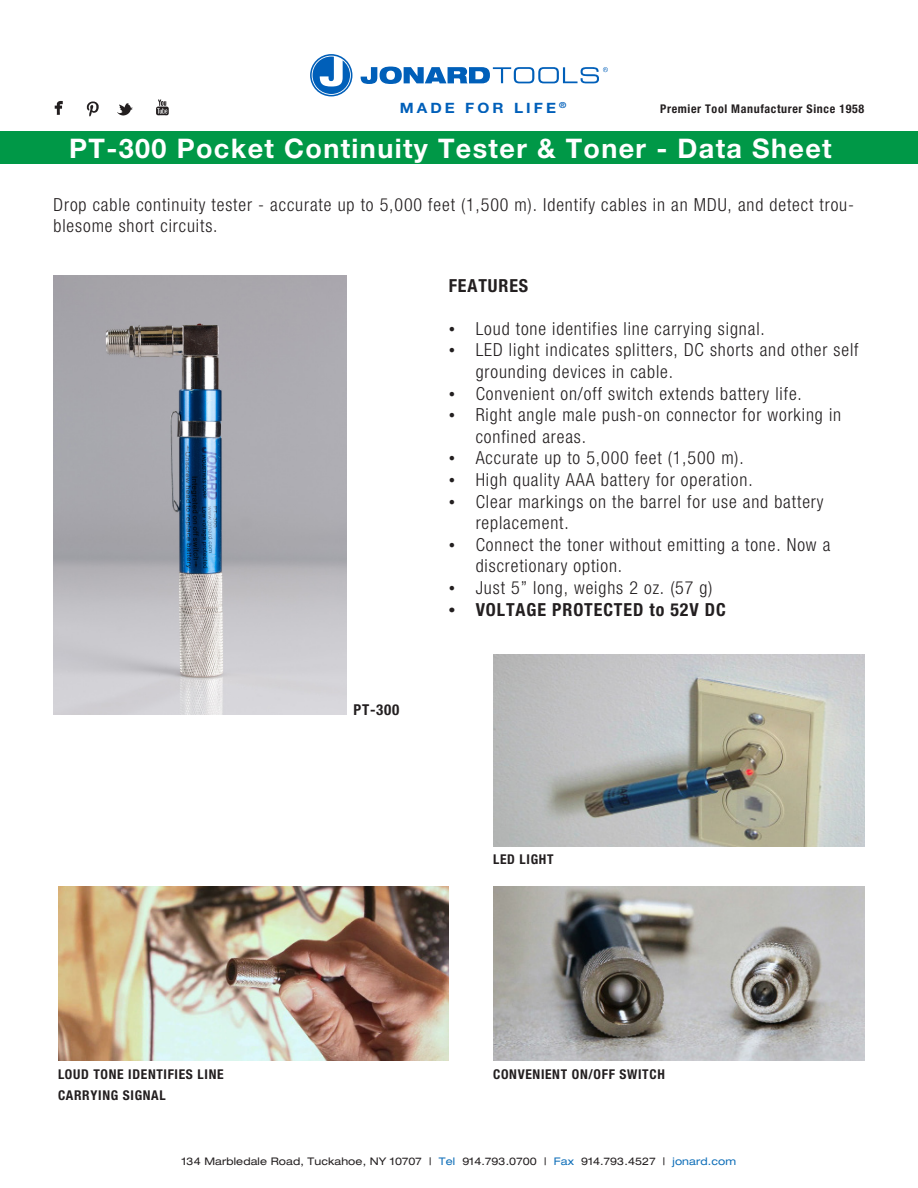
<style>
.page{position:relative;width:918px;height:1188px;background:#fff}
.page>*{position:absolute;margin:0;border:0;box-sizing:border-box;transform-origin:0 0}
.t1{font:700 27px "Helvetica Neue";letter-spacing:.05em;color:#fff}
.t2{font:300 condensed 18px/21.6px "Helvetica Neue";letter-spacing:.05em;color:#231f20}
.t3{font:700 condensed 18px "Helvetica Neue";letter-spacing:.05em;color:#231f20}
.t4{font:700 condensed 15px "Helvetica Neue";color:#231f20}
.t5{font:700 14.25px "Helvetica Neue";letter-spacing:.2em;color:#005fb9;scale:1.08 1}
.t6{font:700 condensed 13.5px/21px "Helvetica Neue";letter-spacing:.05em;color:#231f20}
.t7{font:700 condensed 12px "Helvetica Neue";letter-spacing:.05em;color:#231f20}
.t8{font:expanded 10.5px "Helvetica Neue";letter-spacing:.01em;color:#231f20}
.s1{font-family:"Times New Roman";font-weight:400;font-stretch:normal}
.s2{font-family:"Times New Roman";font-stretch:normal}
.s3{color:#0e6eb8}
</style>
<div class="page">
<svg style="left:361px;top:67px;width:247px;height:17px"></svg>
<svg style="left:310px;top:54px;width:42px;height:42px"></svg>
<div style="left:0;top:131px;width:918px;height:32px;background:#009847"></div>
<img style="left:54px;top:99px;width:115px;height:18px">
<img style="left:54px;top:275px;width:292px;height:440px">
<img style="left:493px;top:655px;width:371px;height:191px">
<img style="left:493px;top:886px;width:371px;height:175px">
<img style="left:58px;top:887px;width:391px;height:174px">
<p class="t5" style="left:400px;top:99px;width:156px">MADE FOR LIFE <sup>®</sup></p>
<p class="t7" style="left:660px;top:101px;width:205px">Premier Tool Manufacturer Since 1958</p>
<p class="t1" style="left:69px;top:132px;width:764px">PT-300 Pocket Continuity Tester &amp; Toner - Data Sheet</p>
<p class="t2" style="left:54px;top:193px;width:802px">Drop cable continuity tester - accurate up to 5,000 feet (1,500 m). Identify cables in an MDU, and detect trou&shy;blesome short circuits.</p>
<p class="t6" style="left:58px;top:1064px;width:167px">LOUD TONE IDENTIFIES LINE<br>CARRYING SIGNAL</p>
<p class="t4" style="left:354px;top:700px;width:47px">PT-300</p>
<p class="t3" style="left:449px;top:274px;width:81px">FEATURES</p>
<p class="t2" style="left:449px;top:317px;width:318px"><span class="s1">•</span> Loud tone identifies line carrying signal.</p>
<p class="t2" style="left:476px;top:339px;width:384px;text-indent:-27px"><span class="s1">•</span> LED light indicates splitters, DC shorts and other self grounding devices in cable.</p>
<p class="t2" style="left:449px;top:382px;width:355px"><span class="s1">•</span> Convenient on/off switch extends battery life.</p>
<p class="t2" style="left:476px;top:404px;width:367px;text-indent:-27px"><span class="s1">•</span> Right angle male push-on connector for working in confined areas.</p>
<p class="t2" style="left:449px;top:447px;width:297px"><span class="s1">•</span> Accurate up to 5,000 feet (1,500 m).</p>
<p class="t2" style="left:449px;top:469px;width:306px"><span class="s1">•</span> High quality AAA battery for operation.</p>
<p class="t2" style="left:476px;top:490px;width:349px;text-indent:-27px"><span class="s1">•</span> Clear markings on the barrel for use and battery replacement.</p>
<p class="t2" style="left:476px;top:533px;width:356px;text-indent:-27px"><span class="s1">•</span> Connect the toner without emitting a tone. Now a discretionary option.</p>
<p class="t2" style="left:449px;top:577px;width:265px"><span class="s1">•</span> Just 5” long, weighs 2 oz. (57 g)</p>
<p class="t3" style="left:449px;top:598px;width:279px"><span class="s2">•</span> VOLTAGE PROTECTED to 52V DC</p>
<p class="t6" style="left:493px;top:848px;width:62px">LED LIGHT</p>
<p class="t6" style="left:493px;top:1064px;width:173px">CONVENIENT ON/OFF SWITCH</p>
<p class="t8" style="left:182px;top:1154px;width:556px">134 Marbledale Road, Tuckahoe, NY 10707 | <span class="s3">Tel</span> 914.793.0700 | <span class="s3">Fax</span> 914.793.4527 | <span class="s3">jonard.com</span></p>
</div>
